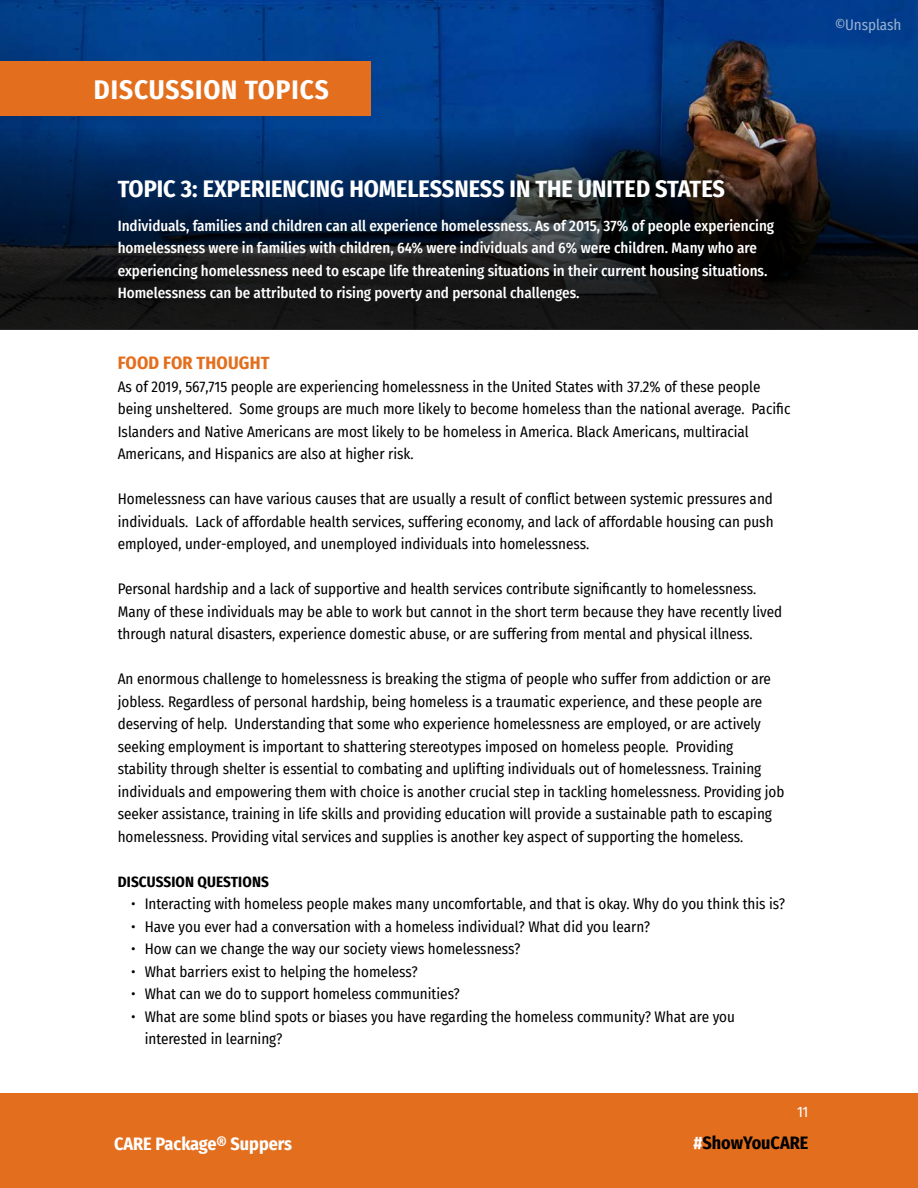
<style>
.page{position:relative;width:918px;height:1188px;background:#fff}
.page>*{position:absolute;margin:0;border:0;box-sizing:border-box;transform-origin:0 0}
.t1{font:700 27px "Fira Sans Condensed";letter-spacing:.035em;color:#fff}
.t2{font:700 24px "Fira Sans Condensed";color:#fff}
.t3{font:700 18px "Fira Sans Condensed";color:#fff}
.t4{font:700 18px "Fira Sans Condensed";letter-spacing:.01em;color:#e36f1e}
.t5{font:700 18px "Fira Sans Condensed";color:#000}
.t6{font:15px/22.5px "Fira Sans Condensed";color:#000}
.t7{font:500 15px/22.5px "Fira Sans Condensed";color:#fff}
.t8{font:700 15px "Fira Sans Condensed";letter-spacing:.01em;color:#000}
.t9{font:15px "Fira Sans Condensed";color:#fff}
.s1{color:#fff}
</style>
<div class="page">
<img style="left:0;top:0;width:918px;height:328px">
<div style="left:0;top:1094px;width:918px;height:94px;background:#e36f1e"></div>
<div style="left:0;top:61px;width:371px;height:55px;background:#e36f1e"></div>
<svg style="left:1px;top:127px;width:917px;height:202px;background:#101e31"></svg>
<h1 class="t1" style="left:94px;top:67px;width:236px">DISCUSSION TOPICS</h1>
<p class="t9" style="left:834px;top:13px;width:69px">©Unsplash</p>
<h2 class="t2" style="left:118px;top:169px;width:609px">TOPIC 3: EXPERIENCING HOMELESSNESS IN THE UNITED STATES</h2>
<p class="t7" style="left:118px;top:214px;width:658px">Individuals, families and children can all experience homelessness. As of 2015, 37% of people experiencing homelessness were in families with children, 64% were individuals and 6% were children. Many who are experiencing homelessness need to escape life threatening situations in their current housing situations.<br>Homelessness can be attributed to rising poverty and personal challenges.</p>
<p class="t4" style="left:118px;top:348px;width:153px">FOOD FOR THOUGHT</p>
<p class="t6" style="left:118px;top:375px;width:674px">As of 2019, 567,715 people are experiencing homelessness in the United States with 37.2% of these people being unsheltered. Some groups are much more likely to become homeless than the national average. Pacific Islanders and Native Americans are most likely to be homeless in America. Black Americans, multiracial Americans, and Hispanics are also at higher risk.</p>
<p class="t6" style="left:118px;top:487px;width:657px;text-align:justify">Homelessness can have various causes that are usually a result of conflict between systemic pressures and individuals. Lack of affordable health services, suffering economy, and lack of affordable housing can push employed, under-employed, and unemployed individuals into homelessness.</p>
<p class="t6" style="left:118px;top:577px;width:666px">Personal hardship and a lack of supportive and health services contribute significantly to homelessness.<br>Many of these individuals may be able to work but cannot in the short term because they have recently lived through natural disasters, experience domestic abuse, or are suffering from mental and physical illness.</p>
<p class="t6" style="left:118px;top:667px;width:668px">An enormous challenge to homelessness is breaking the stigma of people who suffer from addiction or are jobless. Regardless of personal hardship, being homeless is a traumatic experience, and these people are deserving of help. Understanding that some who experience homelessness are employed, or are actively seeking employment is important to shattering stereotypes imposed on homeless people. Providing stability through shelter is essential to combating and uplifting individuals out of homelessness. Training individuals and empowering them with choice is another crucial step in tackling homelessness. Providing job seeker assistance, training in life skills and providing education will provide a sustainable path to escaping homelessness. Providing vital services and supplies is another key aspect of supporting the homeless.</p>
<p class="t8" style="left:118px;top:869px;width:153px">DISCUSSION QUESTIONS</p>
<p class="t6" style="left:131px;top:892px;width:656px">• Interacting with homeless people makes many uncomfortable, and that is okay. Why do you think this is?</p>
<p class="t6" style="left:131px;top:915px;width:520px">• Have you ever had a conversation with a homeless individual? What did you learn?</p>
<p class="t6" style="left:131px;top:937px;width:391px">• How can we change the way our society views homelessness?</p>
<p class="t6" style="left:131px;top:960px;width:288px">• What barriers exist to helping the homeless?</p>
<p class="t6" style="left:131px;top:982px;width:330px">• What can we do to support homeless communities?</p>
<p class="t6" style="left:145px;top:1005px;width:592px;text-indent:-14px">• What are some blind spots or biases you have regarding the homeless community? What are you interested in learning?</p>
<p class="t3" style="left:114px;top:1128px;width:180px">CARE Package® Suppers</p>
<p class="t9" style="left:797px;top:1101px;width:13px">11</p>
<p class="t5" style="left:693px;top:1128px;width:117px"><span class="s1">#</span>ShowYouCARE</p>
</div>
